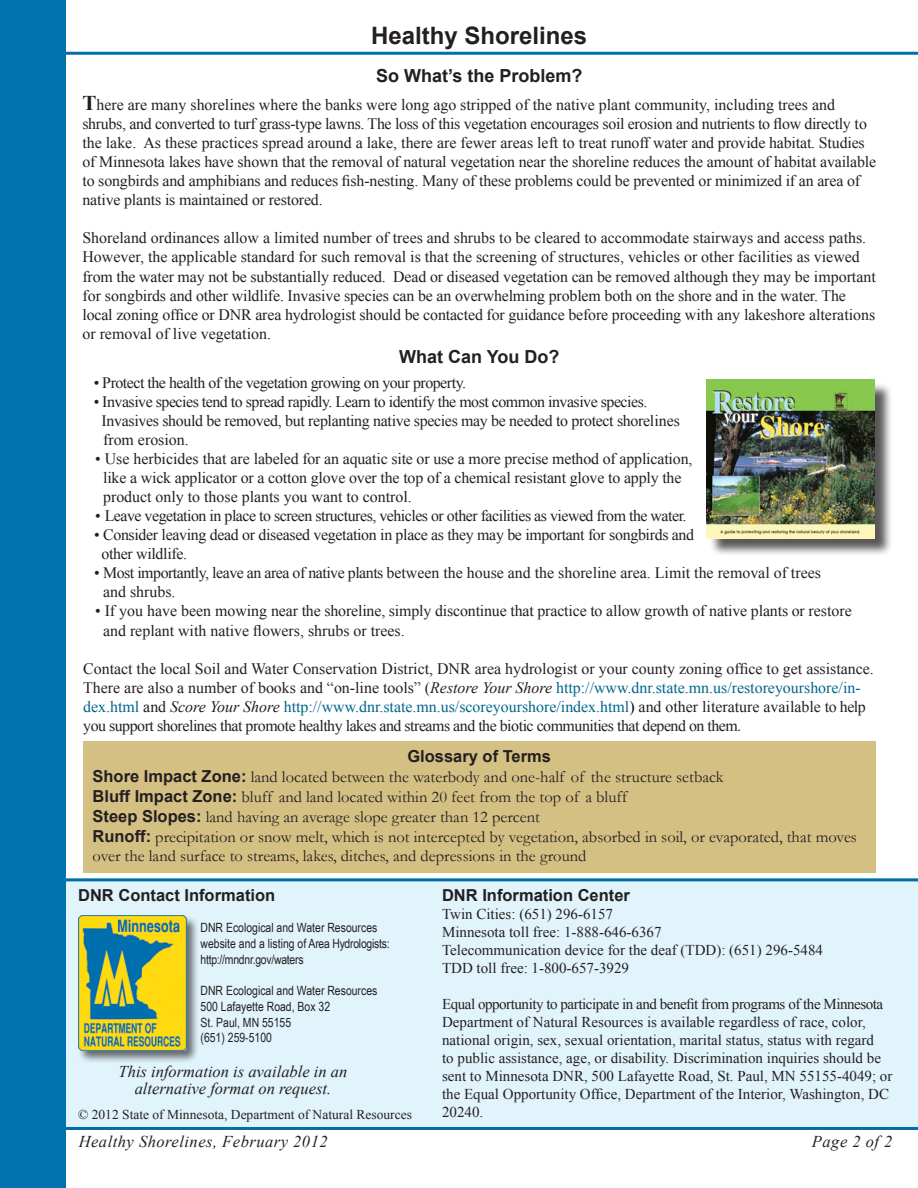
<style>
.page{position:relative;width:918px;height:1188px;background:#fff}
.page>*{position:absolute;margin:0;border:0;box-sizing:border-box;transform-origin:0 0}
.t1{font:700 24px "Arial";color:#231f20}
.t2{font:700 18px "Arial";color:#231f20}
.t3{font:16.5px "Garamond";color:#231f20}
.t4{font:italic 16.5px "Times New Roman";color:#231f20}
.t5{font:700 16.5px "Arial";color:#231f20}
.t6{font:italic 16.5px "Times New Roman";letter-spacing:.03em;color:#231f20}
.t7{font:15.9px/19px "Times New Roman";letter-spacing:-.01em;color:#231f20}
.t8{font:15.9px "Times New Roman";letter-spacing:-.03em;color:#231f20}
.t9{font:15px/18px "Times New Roman";color:#231f20}
.t10{font:13.5px "Times New Roman";color:#231f20}
.t11{font:12.75px "Arial Narrow";color:#231f20}
.t12{font:12.75px "Arial Narrow";letter-spacing:-.02em;color:#231f20}
.s1{font-weight:700;font-size:21px}
.s2{font-style:italic}
.s3{color:#00658c}
.s4{color:#000}
.s5{font-family:"Garamond"}
.s6{font-family:"Arial";font-weight:700}
</style>
<div class="page">
<hr style="left:5px;top:52px;width:913px;height:3px;background:#006fa9">
<div style="left:48px;top:878px;width:870px;height:249px;background:#e1f4fc"></div>
<hr style="left:13px;top:1127px;width:905px;height:3px;background:#006fa9">
<hr style="left:6px;top:878px;width:912px;height:3px;background:#006fa9">
<div style="left:78px;top:915px;width:122px;height:149px;background:#231f20;opacity:.65"></div>
<img style="left:78px;top:915px;width:108px;height:135px">
<div style="left:83px;top:741px;width:792px;height:132px;background:#d5c084"></div>
<div style="left:709px;top:382px;width:184px;height:175px;background:#231f20;opacity:.75"></div>
<img style="left:706px;top:380px;width:168px;height:158px">
<div style="left:0;top:0;width:65px;height:1188px;background:#0073ae"></div>
<p class="t1" style="left:371px;top:20px;width:218px">Healthy Shorelines</p>
<p class="t2" style="left:376px;top:64px;width:208px">So What’s the Problem?</p>
<p class="t7" style="left:82px;top:95px;width:795px"><span class="s1">T</span>here are many shorelines where the banks were long ago stripped of the native plant community, including trees and shrubs, and converted to turf grass-type lawns. The loss of this vegetation encourages soil erosion and nutrients to flow directly to the lake. As these practices spread around a lake, there are fewer areas left to treat runoff water and provide habitat. Studies of Minnesota lakes have shown that the removal of natural vegetation near the shoreline reduces the amount of habitat available to songbirds and amphibians and reduces fish-nesting. Many of these problems could be prevented or minimized if an area of native plants is maintained or restored.</p>
<p class="t7" style="left:82px;top:228px;width:795px">Shoreland ordinances allow a limited number of trees and shrubs to be cleared to accommodate stairways and access paths.<br>However, the applicable standard for such removal is that the screening of structures, vehicles or other facilities as viewed from the water may not be substantially reduced. Dead or diseased vegetation can be removed although they may be important for songbirds and other wildlife. Invasive species can be an overwhelming problem both on the shore and in the water. The local zoning office or DNR area hydrologist should be contacted for guidance before proceeding with any lakeshore alterations or removal of live vegetation.</p>
<p class="t8" style="left:94px;top:372px;width:374px">• Protect the health of the vegetation growing on your property.</p>
<p class="t8" style="left:94px;top:391px;width:555px">• Invasive species tend to spread rapidly. Learn to identify the most common invasive species.</p>
<p class="t7" style="left:102px;top:411px;width:580px">Invasives should be removed, but replanting native species may be needed to protect shorelines</p>
<p class="t7" style="left:103px;top:430px;width:87px">from erosion.</p>
<p class="t7" style="left:95px;top:449px;width:599px">• Use herbicides that are labeled for an aquatic site or use a more precise method of application,</p>
<p class="t7" style="left:103px;top:468px;width:580px">like a wick applicator or a cotton glove over the top of a chemical resistant glove to apply the</p>
<p class="t7" style="left:103px;top:487px;width:310px">product only to those plants you want to control.</p>
<p class="t8" style="left:95px;top:505px;width:593px">• Leave vegetation in place to screen structures, vehicles or other facilities as viewed from the water.</p>
<p class="t7" style="left:94px;top:525px;width:602px">• Consider leaving dead or diseased vegetation in place as they may be important for songbirds and</p>
<p class="t7" style="left:102px;top:544px;width:87px">other wildlife.</p>
<p class="t7" style="left:94px;top:563px;width:728px">• Most importantly, leave an area of native plants between the house and the shoreline area. Limit the removal of trees</p>
<p class="t7" style="left:103px;top:582px;width:74px">and shrubs.</p>
<p class="t7" style="left:95px;top:601px;width:758px">• If you have been mowing near the shoreline, simply discontinue that practice to allow growth of native plants or restore</p>
<p class="t7" style="left:103px;top:620px;width:303px">and replant with native flowers, shrubs or trees.</p>
<p class="t7" style="left:83px;top:659px;width:792px">Contact the local Soil and Water Conservation District, DNR area hydrologist or your county zoning office to get assistance.<br>There are also a number of books and “on-line tools” (<span class="s2">Restore Your Shore</span> <span class="s3">http://www.dnr.state.mn.us/restoreyourshore/in&shy;dex.html</span> and <span class="s2">Score Your Shore</span> <span class="s3">http://www.dnr.state.mn.us/scoreyourshore/index.html</span><span class="s4">)</span> and other literature available to help you support shorelines that promote healthy lakes and streams and the biotic communities that depend on them<span class="s5">.</span></p>
<p class="t2" style="left:399px;top:345px;width:162px">What Can You Do?</p>
<p class="t5" style="left:407px;top:745px;width:145px">Glossary of Terms</p>
<p class="t3" style="left:93px;top:767px;width:632px"><span class="s6">Shore Impact Zone:</span> land located between the waterbody and one-half of the structure setback</p>
<p class="t3" style="left:93px;top:787px;width:536px"><span class="s6">Bluff Impact Zone:</span> bluff and land located within 20 feet from the top of a bluff</p>
<p class="t3" style="left:93px;top:807px;width:449px"><span class="s6">Steep Slopes:</span> land having an average slope greater than 12 percent</p>
<p class="t3" style="left:93px;top:827px;width:766px"><span class="s6">Runoff:</span> precipitation or snow melt, which is not intercepted by vegetation, absorbed in soil, or evaporated, that moves</p>
<p class="t3" style="left:93px;top:846px;width:495px">over the land surface to streams, lakes, ditches, and depressions in the ground</p>
<p class="t5" style="left:78px;top:884px;width:199px">DNR Contact Information</p>
<p class="t11" style="left:201px;top:921px;width:178px">DNR Ecological and Water Resources</p>
<p class="t11" style="left:201px;top:936px;width:191px">website and a listing of Area Hydrologists:</p>
<p class="t12" style="left:201px;top:952px;width:105px">http://mndnr.gov/waters</p>
<p class="t11" style="left:201px;top:984px;width:178px">DNR Ecological and Water Resources</p>
<p class="t11" style="left:201px;top:999px;width:131px">500 Lafayette Road, Box 32</p>
<p class="t11" style="left:201px;top:1015px;width:92px">St. Paul, MN 55155</p>
<p class="t11" style="left:201px;top:1030px;width:73px">(651) 259-5100</p>
<p class="t4" style="left:119px;top:1060px;width:230px">This information is available in an</p>
<p class="t4" style="left:135px;top:1077px;width:198px">alternative format on request.</p>
<p class="t10" style="left:78px;top:1105px;width:335px">© 2012 State of Minnesota, Department of Natural Resources</p>
<p class="t5" style="left:442px;top:884px;width:189px">DNR Information Center</p>
<p class="t9" style="left:442px;top:905px;width:173px">Twin Cities: (651) 296-6157</p>
<p class="t9" style="left:442px;top:923px;width:221px">Minnesota toll free: 1-888-646-6367</p>
<p class="t9" style="left:442px;top:941px;width:382px">Telecommunication device for the deaf (TDD): (651) 296-5484</p>
<p class="t9" style="left:442px;top:959px;width:189px">TDD toll free: 1-800-657-3929</p>
<p class="t9" style="left:442px;top:995px;width:452px">Equal opportunity to participate in and benefit from programs of the Minnesota Department of Natural Resources is available regardless of race, color, national origin, sex, sexual orientation, marital status, status with regard<br>to public assistance, age, or disability. Discrimination inquiries should be sent to Minnesota DNR, 500 Lafayette Road, St. Paul, MN 55155-4049; or the Equal Opportunity Office, Department of the Interior, Washington, DC 20240.</p>
<p class="t6" style="left:79px;top:1130px;width:250px">Healthy Shorelines, February 2012</p>
<p class="t4" style="left:812px;top:1130px;width:82px">Page 2 of 2</p>
</div>
